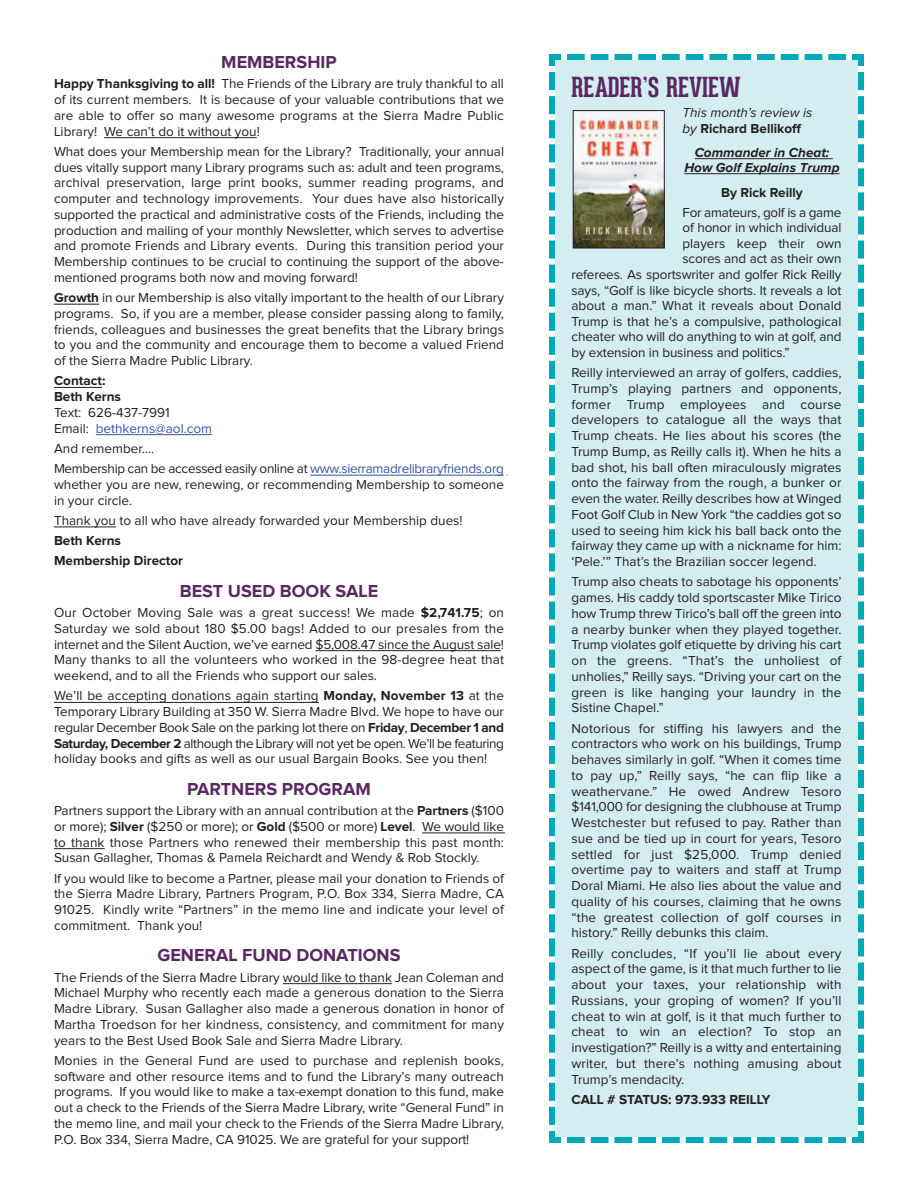
<style>
.page{position:relative;width:918px;height:1188px;background:#fff}
.page>*{position:absolute;margin:0;border:0;box-sizing:border-box;transform-origin:0 0}
.t1{font:700 27px "Geared Slab";color:#592862}
.t2{font:700 18px "Proxima Nova";color:#592862}
.t3{font:13.5px/15.8px "Proxima Nova";color:#231f20;text-align:justify}
.t4{font:700 13.5px "Proxima Nova";color:#231f20}
.t5{font:italic 13.5px/15.8px "Proxima Nova";color:#231f20}
.t6{font:italic 700 13.5px/15px "Proxima Nova";color:#231f20;text-align:center}
.t7{font:13.5px "Proxima Nova";color:#3853a3}
.s1{font-weight:700}
.s2{color:#231f20}
.s3{color:#3853a3}
.s4{font-weight:700;font-style:normal}
</style>
<div class="page">
<div style="left:549px;top:54px;width:315px;height:1089px;background:#d4edf1"></div>
<hr style="left:684px;top:173px;width:156px;height:1px;background:#231f20">
<hr style="left:104px;top:137px;width:153px;height:1px;background:#231f20">
<hr style="left:54px;top:304px;width:45px;height:1px;background:#231f20">
<hr style="left:54px;top:387px;width:48px;height:1px;background:#231f20">
<hr style="left:96px;top:434px;width:116px;height:1px;background:#3853a3">
<hr style="left:310px;top:475px;width:194px;height:1px;background:#3853a3">
<hr style="left:54px;top:527px;width:62px;height:1px;background:#231f20">
<hr style="left:315px;top:650px;width:186px;height:1px;background:#231f20">
<hr style="left:54px;top:702px;width:265px;height:1px;background:#231f20">
<hr style="left:422px;top:833px;width:82px;height:1px;background:#231f20">
<hr style="left:54px;top:848px;width:51px;height:1px;background:#231f20">
<hr style="left:283px;top:983px;width:109px;height:1px;background:#231f20">
<img style="left:575px;top:111px;width:90px;height:137px">
<div style="left:573px;top:110px;width:91px;height:138px;border:1px solid #231f20"></div>
<p class="t2" style="left:221px;top:56px;width:117px">MEMBERSHIP</p>
<p class="t3" style="left:54px;top:77px;width:451px"><span class="s1">Happy Thanksgiving to all!</span> The Friends of the Library are truly thankful to all of its current members. It is because of your valuable contributions that we are able to offer so many awesome programs at the Sierra Madre Public Library! We can’t do it without you!</p>
<p class="t3" style="left:54px;top:145px;width:452px">What does your Membership mean for the Library? Traditionally, your annual dues vitally support many Library programs such as: adult and teen programs, archival preservation, large print books, summer reading programs, and computer and technology improvements. Your dues have also historically supported the practical and administrative costs of the Friends, including the production and mailing of your monthly Newsletter, which serves to advertise and promote Friends and Library events. During this transition period your Membership continues to be crucial to continuing the support of the above&shy;mentioned programs both now and moving forward!</p>
<p class="t3" style="left:54px;top:291px;width:452px"><span class="s1">Growth</span> in our Membership is also vitally important to the health of our Library programs. So, if you are a member, please consider passing along to family, friends, colleagues and businesses the great benefits that the Library brings to you and the community and encourage them to become a valued Friend of the Sierra Madre Public Library.</p>
<p class="t4" style="left:54px;top:376px;width:53px">Contact:</p>
<p class="t4" style="left:54px;top:392px;width:69px">Beth Kerns</p>
<p class="t3" style="left:54px;top:406px;width:117px">Text: 626-437-7991</p>
<p class="t7" style="left:54px;top:424px;width:160px"><span class="s2">Email:</span> bethkerns@aol.com</p>
<p class="t3" style="left:54px;top:442px;width:102px">And remember….</p>
<p class="t3" style="left:54px;top:462px;width:452px">Membership can be accessed easily online at <span class="s3">www.sierramadrelibraryfriends.org </span>whether you are new, renewing, or recommending Membership to someone in your circle.</p>
<p class="t3" style="left:54px;top:514px;width:410px">Thank you to all who have already forwarded your Membership dues!</p>
<p class="t4" style="left:54px;top:536px;width:69px">Beth Kerns</p>
<p class="t4" style="left:54px;top:556px;width:131px">Membership Director</p>
<p class="t2" style="left:180px;top:585px;width:200px">BEST USED BOOK SALE</p>
<p class="t3" style="left:54px;top:606px;width:452px">Our October Moving Sale was a great success! We made <span class="s1">$2,741.75</span>; on Saturday we sold about 180 $5.00 bags! Added to our presales from the internet and the Silent Auction, we’ve earned $5,008.47 since the August sale!<br>Many thanks to all the volunteers who worked in the 98-degree heat that weekend, and to all the Friends who support our sales.</p>
<p class="t3" style="left:54px;top:689px;width:452px">We’ll be accepting donations again starting <span class="s1">Monday, November 13</span> at the Temporary Library Building at 350 W. Sierra Madre Blvd. We hope to have our regular December Book Sale on the parking lot there on <span class="s1">Friday</span>, <span class="s1">December 1 and Saturday, December 2</span> although the Library will not yet be open. We’ll be featuring holiday books and gifts as well as our usual Bargain Books. See you then!</p>
<p class="t2" style="left:187px;top:783px;width:185px">PARTNERS PROGRAM</p>
<p class="t3" style="left:54px;top:804px;width:452px">Partners support the Library with an annual contribution at the <span class="s1">Partners</span> ($100 or more); <span class="s1">Silver</span> ($250 or more); or <span class="s1">Gold</span> ($500 or more) <span class="s1">Level</span>. We would like to thank those Partners who renewed their membership this past month:<br>Susan Gallagher, Thomas &amp; Pamela Reichardt and Wendy &amp; Rob Stockly.</p>
<p class="t3" style="left:54px;top:872px;width:452px">If you would like to become a Partner, please mail your donation to Friends of the Sierra Madre Library, Partners Program, P.O. Box 334, Sierra Madre, CA 91025. Kindly write “Partners” in the memo line and indicate your level of commitment. Thank you!</p>
<p class="t2" style="left:157px;top:949px;width:245px">GENERAL FUND DONATIONS</p>
<p class="t3" style="left:54px;top:971px;width:452px">The Friends of the Sierra Madre Library would like to thank Jean Coleman and Michael Murphy who recently each made a generous donation to the Sierra Madre Library. Susan Gallagher also made a generous donation in honor of Martha Troedson for her kindness, consistency, and commitment for many years to the Best Used Book Sale and Sierra Madre Library.</p>
<p class="t3" style="left:54px;top:1054px;width:452px">Monies in the General Fund are used to purchase and replenish books, software and other resource items and to fund the Library’s many outreach programs. If you would like to make a tax-exempt donation to this fund, make out a check to the Friends of the Sierra Madre Library, write “General Fund” in the memo line, and mail your check to the Friends of the Sierra Madre Library, P.O. Box 334, Sierra Madre, CA 91025. We are grateful for your support!</p>
<p class="t1" style="left:572px;top:76px;width:171px">READER’S REVIEW</p>
<p class="t5" style="left:682px;top:106px;width:131px">This month’s review is by <span class="s4">Richard Bellikoff</span></p>
<p class="t6" style="left:684px;top:145px;width:157px">Commander in Cheat:<br>How Golf Explains Trump</p>
<p class="t4" style="left:721px;top:187px;width:83px">By Rick Reilly</p>
<p class="t3" style="left:682px;top:206px;width:160px">For amateurs, golf is a game</p>
<p class="t3" style="left:682px;top:221px;width:161px">of honor in which individual</p>
<p class="t3" style="left:682px;top:237px;width:161px">players keep their own</p>
<p class="t3" style="left:682px;top:252px;width:160px">scores and act as their own</p>
<p class="t3" style="left:572px;top:268px;width:271px">referees. As sportswriter and golfer Rick Reilly</p>
<p class="t3" style="left:572px;top:284px;width:272px">says, “Golf is like bicycle shorts. It reveals a lot</p>
<p class="t3" style="left:572px;top:299px;width:272px">about a man.” What it reveals about Donald</p>
<p class="t3" style="left:572px;top:315px;width:271px">Trump is that he’s a compulsive, pathological</p>
<p class="t3" style="left:572px;top:330px;width:271px">cheater who will do anything to win at golf, and</p>
<p class="t3" style="left:572px;top:346px;width:220px">by extension in business and politics.”</p>
<p class="t3" style="left:572px;top:366px;width:272px">Reilly interviewed an array of golfers, caddies, Trump’s playing partners and opponents, former Trump employees and course developers to catalogue all the ways that Trump cheats. He lies about his scores (the Trump Bump, as Reilly calls it). When he hits a bad shot, his ball often miraculously migrates onto the fairway from the rough, a bunker or even the water. Reilly describes how at Winged Foot Golf Club in New York “the caddies got so used to seeing him kick his ball back onto the fairway they came up with a nickname for him: ‘Pele.’” That’s the Brazilian soccer legend.</p>
<p class="t3" style="left:572px;top:575px;width:272px">Trump also cheats to sabotage his opponents’ games. His caddy told sportscaster Mike Tirico how Trump threw Tirico’s ball off the green into a nearby bunker when they played together.<br>Trump violates golf etiquette by driving his cart on the greens. “That’s the unholiest of unholies,” Reilly says. “Driving your cart on the green is like hanging your laundry in the Sistine Chapel.”</p>
<p class="t3" style="left:572px;top:722px;width:272px">Notorious for stiffing his lawyers and the contractors who work on his buildings, Trump behaves similarly in golf. “When it comes time to pay up,” Reilly says, “he can flip like a weathervane.” He owed Andrew Tesoro $141,000 for designing the clubhouse at Trump Westchester but refused to pay. Rather than sue and be tied up in court for years, Tesoro settled for just $25,000. Trump denied overtime pay to waiters and staff at Trump Doral Miami. He also lies about the value and quality of his courses, claiming that he owns “the greatest collection of golf courses in history.” Reilly debunks this claim.</p>
<p class="t3" style="left:572px;top:947px;width:272px">Reilly concludes, “If you’ll lie about every aspect of the game, is it that much further to lie about your taxes, your relationship with Russians, your groping of women? If you’ll cheat to win at golf, is it that much further to cheat to win an election? To stop an investigation?” Reilly is a witty and entertaining writer, but there’s nothing amusing about Trump’s mendacity.</p>
<p class="t4" style="left:572px;top:1095px;width:201px">CALL # STATUS: 973.933 REILLY</p>
</div>
